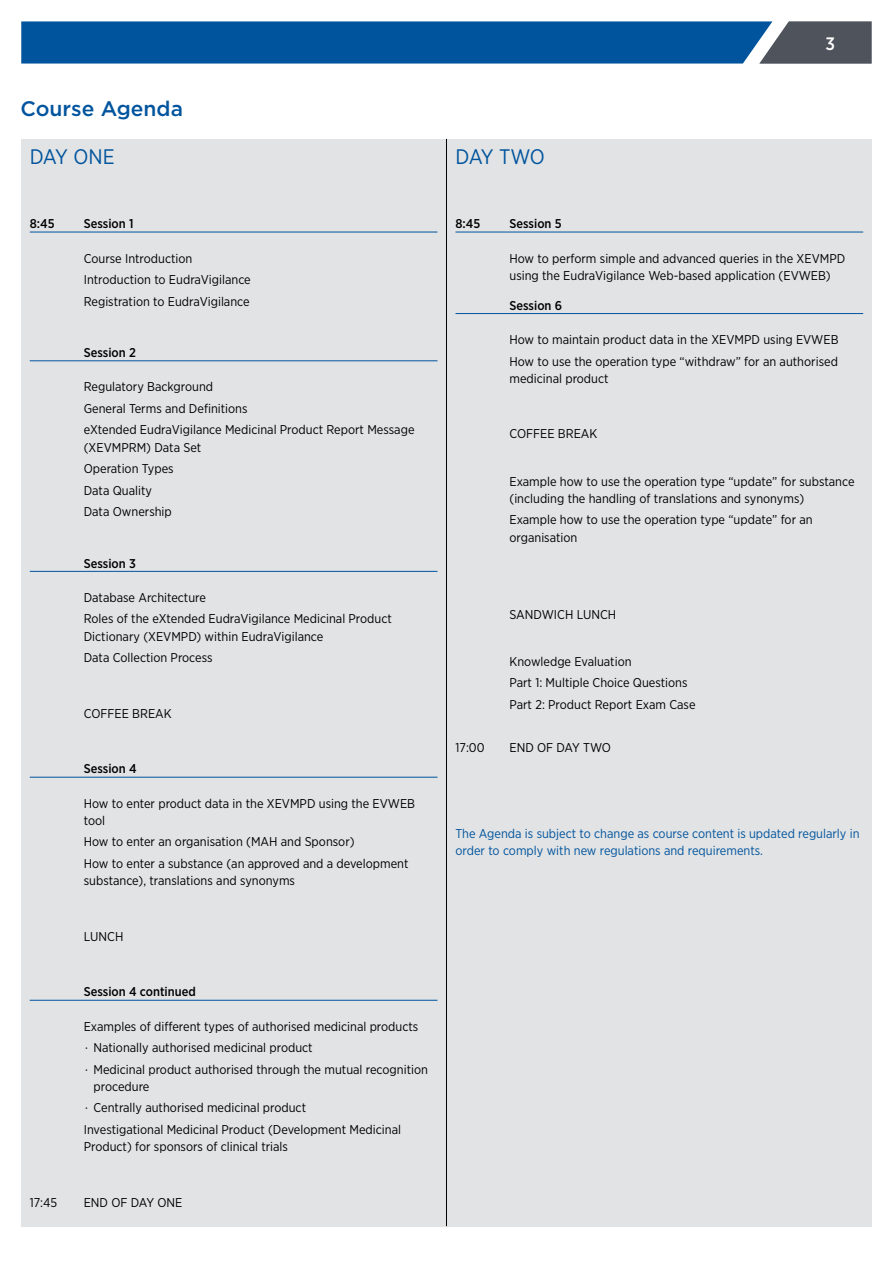
<style>
.page{position:relative;width:893px;height:1263px;background:#fff}
.page>*{position:absolute;margin:0;border:0;box-sizing:border-box;transform-origin:0 0}
.t1{font:500 21px "Gotham";color:#00549e}
.t2{font:21px "Gotham Narrow";letter-spacing:-.035em;color:#00549e}
.t3{font:500 18px "Gotham Narrow";color:#fff}
.t4{font:12.75px/21.5px "Gotham Narrow";color:#000}
.t5{font:12.75px/17.2px "Gotham Narrow";color:#00549e}
.t6{font:500 12.75px "Gotham Narrow";color:#000}
</style>
<div class="page">
<svg style="left:21px;top:21px;width:851px;height:43px"></svg>
<div style="left:21px;top:139px;width:851px;height:1087px;background:#e2e3e4"></div>
<hr style="left:30px;top:232px;width:407px;height:1px;background:#00549e">
<hr style="left:30px;top:360px;width:407px;height:1px;background:#00549e">
<hr style="left:30px;top:571px;width:407px;height:1px;background:#00549e">
<hr style="left:30px;top:777px;width:407px;height:1px;background:#00549e">
<hr style="left:30px;top:1000px;width:407px;height:1px;background:#00549e">
<hr style="left:455px;top:232px;width:408px;height:1px;background:#00549e">
<hr style="left:455px;top:313px;width:408px;height:1px;background:#00549e">
<hr style="left:446px;top:139px;width:1px;height:1087px;background:#000">
<h1 class="t1" style="left:21px;top:94px;width:164px">Course Agenda</h1>
<h1 class="t2" style="left:30px;top:144px;width:86px">DAY ONE</h1>
<p class="t6" style="left:30px;top:216px;width:26px">8:45</p>
<p class="t6" style="left:84px;top:216px;width:51px">Session 1</p>
<p class="t4" style="left:84px;top:247px;width:169px">Course Introduction<br>Introduction to EudraVigilance<br>Registration to EudraVigilance</p>
<p class="t6" style="left:84px;top:344px;width:54px">Session 2</p>
<p class="t4" style="left:84px;top:376px;width:332px">Regulatory Background<br>General Terms and Definitions<br>eXtended EudraVigilance Medicinal Product Report Message</p>
<p class="t4" style="left:84px;top:436px;width:119px">(XEVMPRM) Data Set<br>Operation Types<br>Data Quality<br>Data Ownership</p>
<p class="t6" style="left:84px;top:555px;width:54px">Session 3</p>
<p class="t4" style="left:84px;top:586px;width:310px">Database Architecture<br>Roles of the eXtended EudraVigilance Medicinal Product</p>
<p class="t4" style="left:84px;top:625px;width:241px">Dictionary (XEVMPD) within EudraVigilance<br>Data Collection Process</p>
<p class="t4" style="left:84px;top:702px;width:57px">Coffee brea</p>
<p class="t4" style="left:164px;top:702px;width:9px">k</p>
<p class="t6" style="left:84px;top:761px;width:54px">Session 4</p>
<p class="t4" style="left:84px;top:794px;width:333px;line-height:17.2px">How to enter product data in the XEVMPD using the EVWEB tool</p>
<p class="t4" style="left:84px;top:831px;width:326px">How to enter an organisation (MAH and Sponsor)<br>How to enter a substance (an approved and a development</p>
<p class="t4" style="left:84px;top:870px;width:213px">substance), translations and synonyms</p>
<p class="t4" style="left:84px;top:925px;width:16px">Lunch</p>
<p class="t6" style="left:84px;top:984px;width:114px">Session 4 continued</p>
<p class="t4" style="left:84px;top:1015px;width:346px">Examples of different types of authorised medicinal products<br>· Nationally authorised medicinal product<br>· Medicinal product authorised through the mutual recognition</p>
<p class="t4" style="left:84px;top:1075px;width:319px;text-indent:10px">procedure<br>· Centrally authorised medicinal product<br>Investigational Medicinal Product (Development Medicinal</p>
<p class="t4" style="left:84px;top:1136px;width:206px">Product) for sponsors of clinical trials</p>
<p class="t4" style="left:30px;top:1191px;width:29px">17:45</p>
<p class="t4" style="left:84px;top:1191px;width:100px">END OF DAY ONE</p>
<h1 class="t2" style="left:455px;top:144px;width:91px">DAY TWO</h1>
<h2 class="t3" style="left:825px;top:32px;width:11px">3</h2>
<p class="t6" style="left:455px;top:216px;width:26px">8:45</p>
<p class="t6" style="left:509px;top:216px;width:54px">Session 5</p>
<p class="t4" style="left:509px;top:249px;width:337px;line-height:17.2px">How to perform simple and advanced queries in the XEVMPD using the EudraVigilance Web-based application (EVWEB)</p>
<p class="t6" style="left:509px;top:297px;width:54px">Session 6</p>
<p class="t4" style="left:509px;top:329px;width:331px">How to maintain product data in the XEVMPD using EVWEB<br>How to use the operation type “withdraw” for an authorised</p>
<p class="t4" style="left:509px;top:367px;width:101px">medicinal product</p>
<p class="t4" style="left:509px;top:423px;width:57px">Coffee brea</p>
<p class="t4" style="left:590px;top:423px;width:9px">k</p>
<p class="t4" style="left:509px;top:472px;width:347px;line-height:17.2px">Example how to use the operation type “update” for substance (including the handling of translations and synonyms)</p>
<p class="t4" style="left:509px;top:511px;width:305px;line-height:17.2px">Example how to use the operation type “update” for an organisation</p>
<p class="t4" style="left:509px;top:603px;width:16px">Sandwich</p>
<p class="t4" style="left:577px;top:603px;width:16px">Lunch</p>
<p class="t4" style="left:455px;top:650px;width:32px">K</p>
<p class="t4" style="left:509px;top:650px;width:188px;text-indent:8px">nowledge Evaluation<br>Part 1: Multiple Choice Questions<br>Part 2: Product Report Exam Case</p>
<p class="t4" style="left:455px;top:736px;width:31px">17:00</p>
<p class="t4" style="left:509px;top:736px;width:103px">END OF DAY TWO</p>
<p class="t5" style="left:455px;top:824px;width:406px">The Agenda is subject to change as course content is updated regularly in order to comply with new regulations and requirements.</p>
</div>
